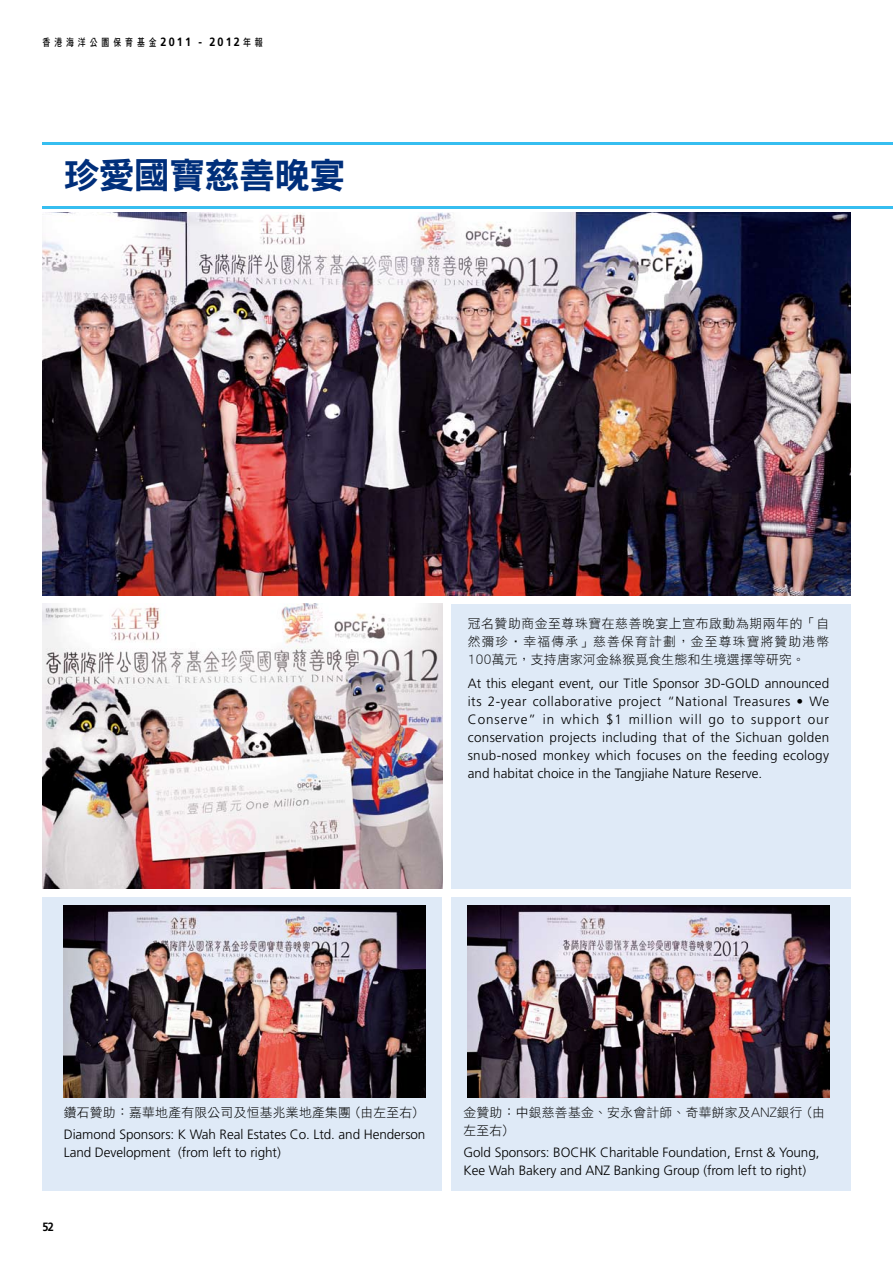
<style>
.page{position:relative;width:893px;height:1263px;background:#fff}
.page>*{position:absolute;margin:0;border:0;box-sizing:border-box;transform-origin:0 0}
.t1{font:36px "DF Hei HK W9";letter-spacing:-.025em;color:#002f7b}
.t2{font:300 13.5px/18px "Frutiger";letter-spacing:-.005em;color:#000}
.t3{font:12.75px/18px "DF Hei HK W3";letter-spacing:.025em;color:#000;text-align:justify}
.t4{font:700 12px "Frutiger";color:#000;scale:.9 1}
.t5{font:10.5px "DF Hei HK W7";letter-spacing:.5em;color:#000;scale:.75 1}
.s1{font-family:"Frutiger";font-weight:700;font-size:12px}
</style>
<div class="page">
<div style="left:451px;top:604px;width:399px;height:285px;background:#dfeaf7"></div>
<div style="left:451px;top:897px;width:399px;height:294px;background:#dfeaf7"></div>
<div style="left:43px;top:897px;width:399px;height:294px;background:#dfeaf7"></div>
<hr style="left:43px;top:206px;width:850px;height:2px;background:#36bef0">
<hr style="left:43px;top:142px;width:850px;height:3px;background:#36bef0">
<img style="left:43px;top:213px;width:807px;height:382px">
<img style="left:43px;top:604px;width:399px;height:285px">
<img style="left:64px;top:906px;width:361px;height:191px">
<img style="left:468px;top:906px;width:361px;height:191px">
<p class="t5" style="left:43px;top:36px;width:295px">香港海洋公園保育基金<span class="s1">2011 - 2012</span>年報</p>
<h1 class="t1" style="left:64px;top:156px;width:283px">珍愛國寶慈善晚宴</h1>
<p class="t3" style="left:468px;top:614px;width:363px">冠名贊助商金至尊珠寶在慈善晚宴上宣布啟動為期兩年的「自然彌珍•幸福傳承」慈善保育計劃，金至尊珠寶將贊助港幣100萬元，支持唐家河金絲猴覓食生態和生境選擇等研究。</p>
<p class="t2" style="left:468px;top:674px;width:363px;text-align:justify">At this elegant event, our Title Sponsor 3D-GOLD announced its 2-year collaborative project “National Treasures • We Conserve” in which $1 million will go to support our conservation projects including that of the Sichuan golden snub-nosed monkey which focuses on the feeding ecology and habitat choice in the Tangjiahe Nature Reserve.</p>
<p class="t3" style="left:64px;top:1103px;width:355px">鑽石贊助：嘉華地產有限公司及恒基兆業地產集團 (由左至右)</p>
<p class="t2" style="left:64px;top:1126px;width:363px">Diamond Sponsors: K Wah Real Estates Co. Ltd. and Henderson<br>Land Development (from left to right)</p>
<p class="t4" style="left:43px;top:1219px;width:14px">52</p>
<p class="t3" style="left:463px;top:1103px;width:363px">金贊助：中銀慈善基金、安永會計師、奇華餅家及ANZ銀行 (由左至右)</p>
<p class="t2" style="left:463px;top:1144px;width:358px">Gold Sponsors: BOCHK Charitable Foundation, Ernst &amp; Young,<br>Kee Wah Bakery and ANZ Banking Group (from left to right)</p>
</div>
